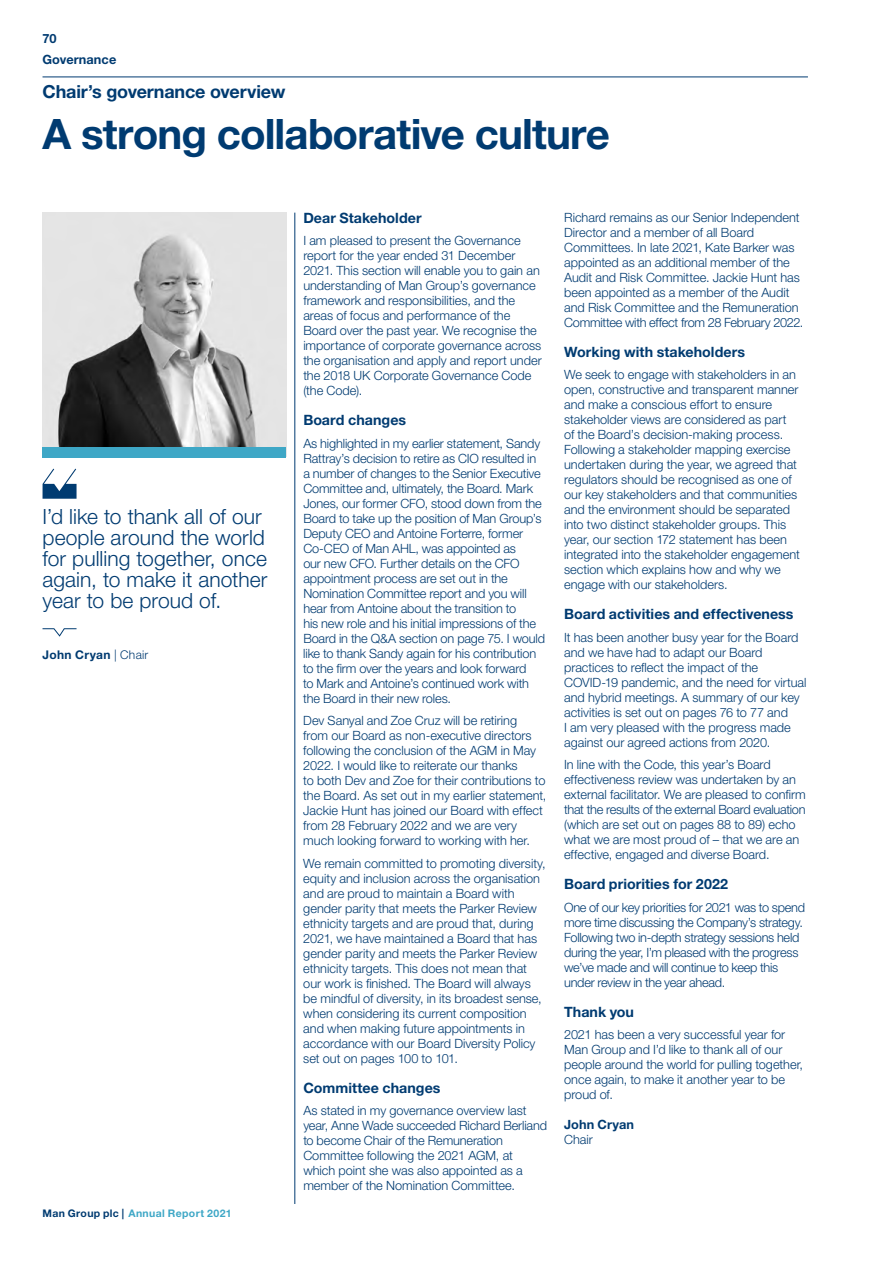
<style>
.page{position:relative;width:893px;height:1263px;background:#fff}
.page>*{position:absolute;margin:0;border:0;box-sizing:border-box;transform-origin:0 0}
.HeroHeading{font:700 42px "Helvetica Neue LT Std";letter-spacing:-.02em;color:#003b71}
.OutQuoteLevel1{font:300 21px/21px "Helvetica Neue LT Std";letter-spacing:.005em;color:#003b71}
.MainheadLevel1{font:700 18px "Helvetica Neue LT Std";letter-spacing:-.005em;color:#003b71}
.SubheadLevel1{font:700 14.25px "Helvetica Neue LT Std";letter-spacing:.005em;color:#003b71}
.BodyText{font:300 12.75px/15px "Helvetica Neue LT Std";letter-spacing:-.005em;color:#003b71}
.SignOffName{font:700 12.75px/21.3px "Helvetica Neue LT Std";letter-spacing:.005em;color:#003b71}
.SignOffTitle{font:300 12.75px "Helvetica Neue LT Std";color:#003b71}
.OutQuoteLevel1-2{font:700 12px "Helvetica Neue LT Std";letter-spacing:.03em;color:#003b71}
.t1{font:700 10.5px "Helvetica Neue LT Std";letter-spacing:.035em;color:#3ea7c6}
.s1{font-weight:300}
.s2{color:#003b71}
</style>
<div class="page">
<img style="left:43px;top:213px;width:243px;height:234px">
<div style="left:43px;top:447px;width:243px;height:10px;background:#3ea7c6"></div>
<hr style="left:43px;top:77px;width:765px;height:1px;background:#003b71">
<svg style="left:43px;top:469px;width:34px;height:30px"></svg>
<svg style="left:42px;top:628px;width:35px;height:9px"></svg>
<hr style="left:295px;top:213px;width:1px;height:991px;background:#003b71">
<p class="SignOffName" style="left:43px;top:28px;width:75px">70<br>Governance</p>
<h1 class="MainheadLevel1" style="left:43px;top:80px;width:244px">Chair’s governance overview</h1>
<h2 class="HeroHeading" style="left:43px;top:108px;width:569px">A strong collaborative culture</h2>
<h2 class="OutQuoteLevel1" style="left:43px;top:505px;width:226px">I’d like to thank all of our people around the world for pulling together, once again, to make it another year to be proud of.</h2>
<h2 class="OutQuoteLevel1-2" style="left:43px;top:647px;width:107px">John Cryan <span class="s1">| Chair</span></h2>
<p class="t1" style="left:43px;top:1207px;width:190px"><span class="s2">Man Group plc |</span> Annual Report 2021</p>
<h3 class="SubheadLevel1" style="left:303px;top:209px;width:120px">Dear Stakeholder</h3>
<p class="BodyText" style="left:303px;top:233px;width:240px">I am pleased to present the Governance report for the year ended 31 December 2021. This section will enable you to gain an understanding of Man Group’s governance framework and responsibilities, and the areas of focus and performance of the Board over the past year. We recognise the importance of corporate governance across the organisation and apply and report under the 2018 UK Corporate Governance Code (the Code).</p>
<h3 class="SubheadLevel1" style="left:303px;top:411px;width:104px">Board changes</h3>
<p class="BodyText" style="left:303px;top:435px;width:243px">As highlighted in my earlier statement, Sandy Rattray’s decision to retire as CIO resulted in a number of changes to the Senior Executive Committee and, ultimately, the Board. Mark Jones, our former CFO, stood down from the Board to take up the position of Man Group’s Deputy CEO and Antoine Forterre, former Co-CEO of Man AHL, was appointed as<br>our new CFO. Further details on the CFO appointment process are set out in the Nomination Committee report and you will hear from Antoine about the transition to<br>his new role and his initial impressions of the Board in the Q&amp;A section on page 75. I would like to thank Sandy again for his contribution to the firm over the years and look forward<br>to Mark and Antoine’s continued work with the Board in their new roles.</p>
<p class="BodyText" style="left:303px;top:713px;width:245px">Dev Sanyal and Zoe Cruz will be retiring<br>from our Board as non-executive directors following the conclusion of the AGM in May 2022. I would like to reiterate our thanks<br>to both Dev and Zoe for their contributions to the Board. As set out in my earlier statement, Jackie Hunt has joined our Board with effect from 28 February 2022 and we are very much looking forward to working with her.</p>
<p class="BodyText" style="left:303px;top:855px;width:244px">We remain committed to promoting diversity, equity and inclusion across the organisation and are proud to maintain a Board with gender parity that meets the Parker Review ethnicity targets and are proud that, during 2021, we have maintained a Board that has gender parity and meets the Parker Review ethnicity targets. This does not mean that our work is finished. The Board will always be mindful of diversity, in its broadest sense, when considering its current composition and when making future appointments in accordance with our Board Diversity Policy set out on pages 100 to 101.</p>
<h3 class="SubheadLevel1" style="left:303px;top:1079px;width:139px">Committee changes</h3>
<p class="BodyText" style="left:303px;top:1103px;width:245px">As stated in my governance overview last year, Anne Wade succeeded Richard Berliand to become Chair of the Remuneration Committee following the 2021 AGM, at which point she was also appointed as a member of the Nomination Committee.</p>
<p class="BodyText" style="left:564px;top:209px;width:241px">Richard remains as our Senior Independent Director and a member of all Board Committees. In late 2021, Kate Barker was appointed as an additional member of the Audit and Risk Committee. Jackie Hunt has been appointed as a member of the Audit and Risk Committee and the Remuneration Committee with effect from 28 February 2022.</p>
<h3 class="SubheadLevel1" style="left:564px;top:343px;width:182px">Working with stakeholders</h3>
<p class="BodyText" style="left:564px;top:367px;width:237px">We seek to engage with stakeholders in an open, constructive and transparent manner and make a conscious effort to ensure stakeholder views are considered as part of the Board’s decision-making process.<br>Following a stakeholder mapping exercise undertaken during the year, we agreed that regulators should be recognised as one of our key stakeholders and that communities and the environment should be separated into two distinct stakeholder groups. This year, our section 172 statement has been integrated into the stakeholder engagement section which explains how and why we engage with our stakeholders.</p>
<h3 class="SubheadLevel1" style="left:564px;top:605px;width:231px">Board activities and effectiveness</h3>
<p class="BodyText" style="left:564px;top:629px;width:244px">It has been another busy year for the Board and we have had to adapt our Board practices to reflect the impact of the COVID-19 pandemic, and the need for virtual and hybrid meetings. A summary of our key activities is set out on pages 76 to 77 and<br>I am very pleased with the progress made against our agreed actions from 2020.</p>
<p class="BodyText" style="left:564px;top:757px;width:243px">In line with the Code, this year’s Board effectiveness review was undertaken by an external facilitator. We are pleased to confirm that the results of the external Board evaluation (which are set out on pages 88 to 89) echo what we are most proud of – that we are an effective, engaged and diverse Board.</p>
<h3 class="SubheadLevel1" style="left:564px;top:875px;width:165px">Board priorities for 2022</h3>
<p class="BodyText" style="left:564px;top:899px;width:242px">One of our key priorities for 2021 was to spend more time discussing the Company’s strategy.<br>Following two in-depth strategy sessions held during the year, I’m pleased with the progress we’ve made and will continue to keep this under review in the year ahead.</p>
<h3 class="SubheadLevel1" style="left:564px;top:1003px;width:71px">Thank you</h3>
<p class="BodyText" style="left:564px;top:1027px;width:241px">2021 has been a very successful year for Man Group and I’d like to thank all of our people around the world for pulling together, once again, to make it another year to be proud of.</p>
<h4 class="SignOffName" style="left:564px;top:1114px;width:71px">John Cryan</h4>
<p class="SignOffTitle" style="left:564px;top:1132px;width:30px">Chair</p>
</div>
